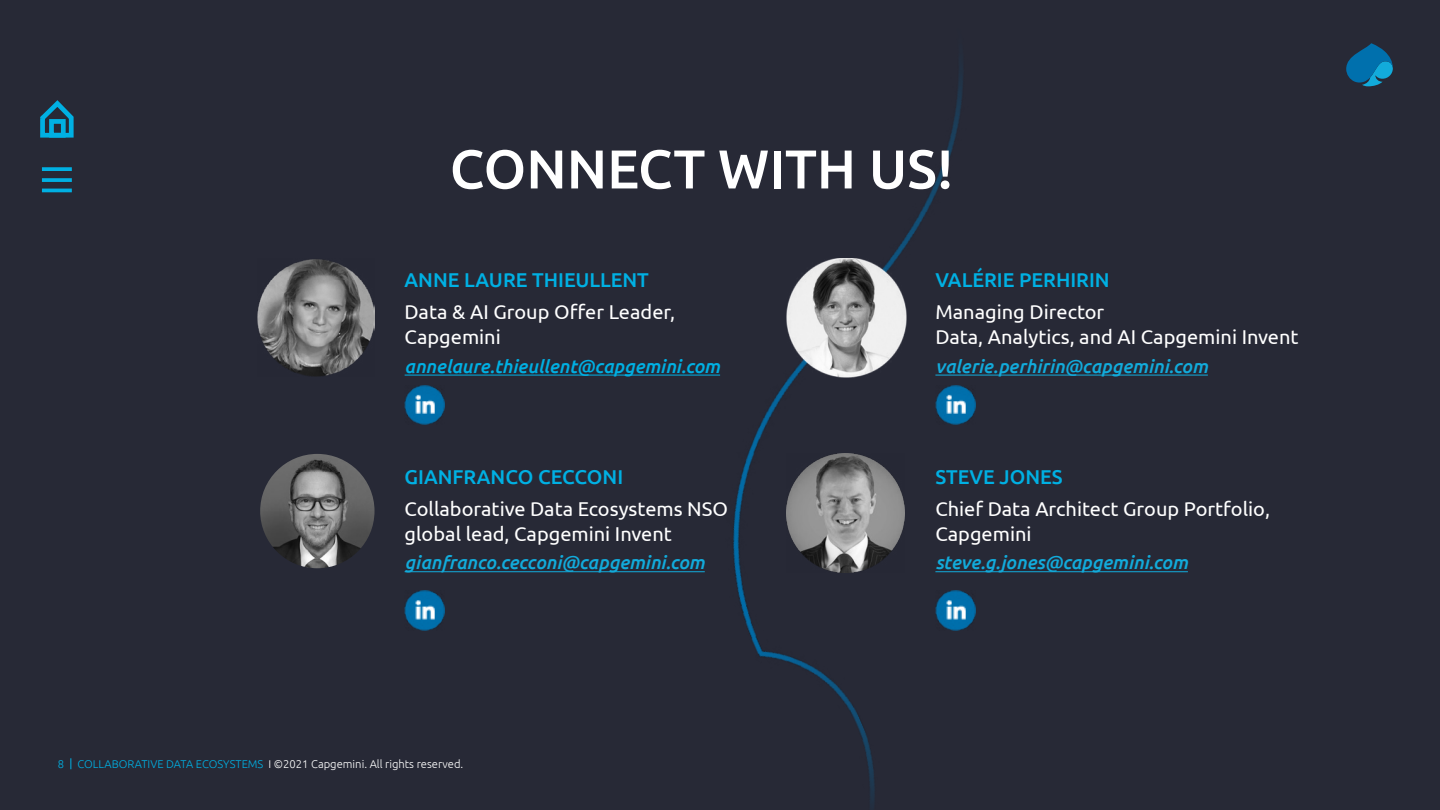
<style>
.page{position:relative;width:1440px;height:810px;background:#272936}
.page>*{position:absolute;margin:0;border:0;box-sizing:border-box;transform-origin:0 0}
.t1{font:500 54.62px "Ubuntu";color:#fff}
.t2{font:20px/25px "Ubuntu";color:#fff}
.t3{font:500 20px "Ubuntu";color:#00b0e3}
.t4{font:italic 500 18.75px "Ubuntu";color:#12abdb}
.t5{font:italic 500 18.75px "Ubuntu";color:#00b0e3}
.t6{font:300 11.25px "Ubuntu";color:#fff}
.s1{color:#00b0e3}
</style>
<div class="page">
<img style="left:481px;top:66px;width:727px;height:742px">
<hr style="left:405px;top:375px;width:315px;height:1px;background:#00b0e3">
<hr style="left:935px;top:375px;width:273px;height:1px;background:#12abdb">
<hr style="left:405px;top:572px;width:300px;height:1px;background:#12abdb">
<hr style="left:935px;top:572px;width:253px;height:1px;background:#12abdb">
<img style="left:258px;top:259px;width:117px;height:117px">
<img style="left:787px;top:454px;width:118px;height:118px">
<img style="left:787px;top:258px;width:120px;height:119px">
<img style="left:260px;top:454px;width:115px;height:114px;border-radius:57px">
<img style="left:405px;top:590px;width:40px;height:40px">
<img style="left:935px;top:590px;width:40px;height:40px">
<img style="left:405px;top:385px;width:40px;height:40px">
<img style="left:935px;top:385px;width:40px;height:40px">
<svg style="left:1346px;top:43px;width:47px;height:43px"></svg>
<svg style="left:42px;top:167px;width:30px;height:4px"></svg>
<svg style="left:42px;top:178px;width:30px;height:4px"></svg>
<hr style="left:42px;top:189px;width:30px;height:3px;background:#00b0e3">
<svg style="left:40px;top:100px;width:34px;height:38px"></svg>
<h1 class="t1" style="left:450px;top:134px;width:505px">CONNECT WITH US!</h1>
<p class="t3" style="left:405px;top:267px;width:246px">ANNE LAURE THIEULLENT</p>
<p class="t2" style="left:405px;top:299px;width:272px">Data &amp; AI Group Offer Leader,<br>Capgemini</p>
<p class="t5" style="left:405px;top:355px;width:317px">annelaure.thieullent@capgemini.com</p>
<p class="t3" style="left:405px;top:464px;width:220px">GIANFRANCO CECCONI</p>
<p class="t2" style="left:405px;top:495px;width:325px">Collaborative Data Ecosystems NSO global lead, Capgemini Invent</p>
<p class="t4" style="left:405px;top:551px;width:302px">gianfranco.cecconi@capgemini.com</p>
<p class="t6" style="left:58px;top:757px;width:407px"><span class="s1">8 COLLABORATIVE DATA ECOSYSTEMS</span> I ©2021 Capgemini. All rights reserved.</p>
<p class="t3" style="left:935px;top:267px;width:176px">VALÉRIE PERHIRIN</p>
<p class="t2" style="left:935px;top:299px;width:365px">Managing Director<br>Data, Analytics, and AI Capgemini Invent</p>
<p class="t4" style="left:935px;top:355px;width:274px">valerie.perhirin@capgemini.com</p>
<p class="t3" style="left:935px;top:464px;width:129px">STEVE JONES</p>
<p class="t2" style="left:935px;top:495px;width:336px">Chief Data Architect Group Portfolio,<br>Capgemini</p>
<p class="t4" style="left:935px;top:551px;width:254px">steve.g.jones@capgemini.com</p>
</div>
